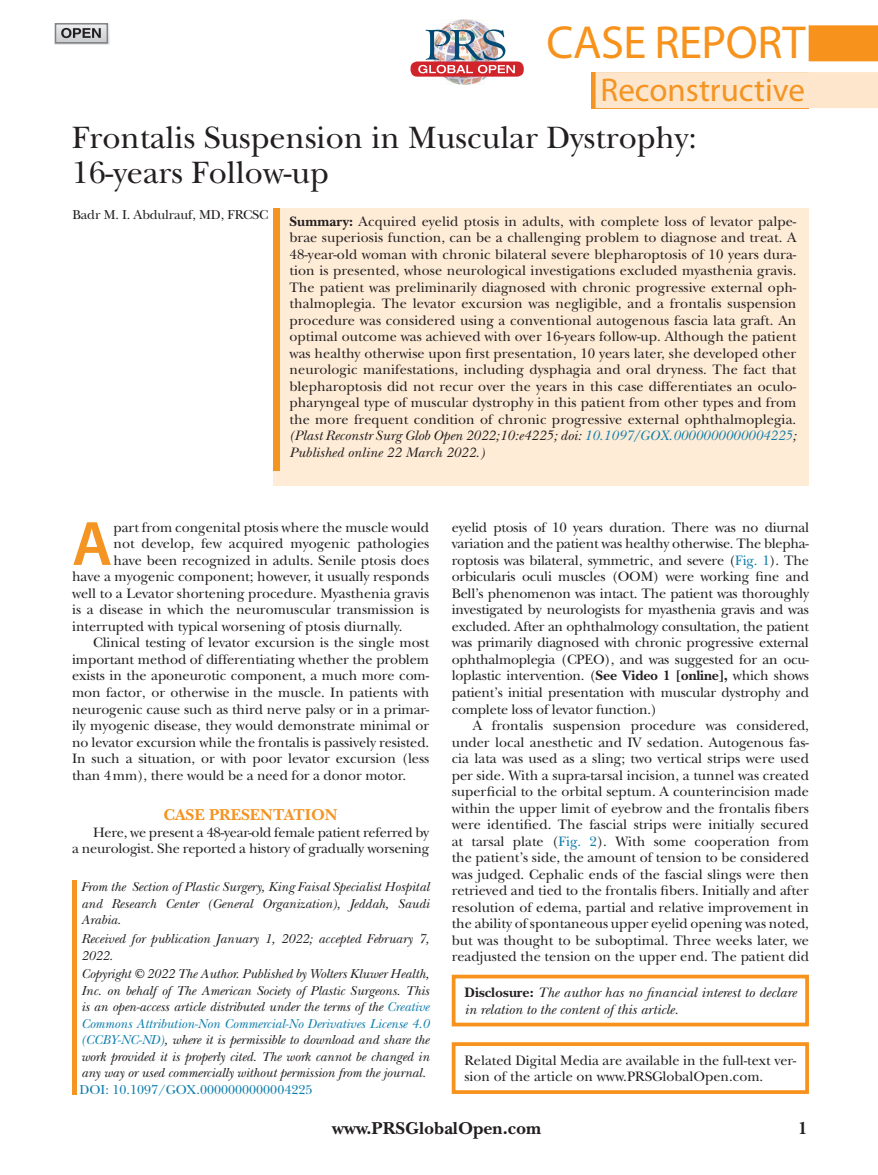
<style>
.page{position:relative;width:878px;height:1175px;background:#fff}
.page>*{position:absolute;margin:0;border:0;box-sizing:border-box;transform-origin:0 0}
.t1{font:600 63.15px "Myriad Pro";color:#f49423}
.t2{font:46.5px "Myriad Pro";letter-spacing:-.01em;color:#f7931d}
.t3{font:33px "Myriad Pro";color:#f49423}
.t4{font:32.25px/34.5px "New Baskerville Std";color:#231f20}
.t5{font:700 18px "New Baskerville Std";color:#231f20}
.t6{font:700 16.5px "New Baskerville Std";color:#f49423}
.t7{font:14.25px/16.5px "New Baskerville Std";letter-spacing:-.005em;color:#231f20;text-align:justify}
.t8{font:italic 14.25px/16.5px "New Baskerville Std";color:#231f20}
.t9{font:italic 13.5px/16.5px "New Baskerville Std";color:#231f20;text-align:justify}
.t10{font:13.5px "New Baskerville Std";color:#0f7eac}
.t11{font:13.5px "New Baskerville Std";letter-spacing:-.01em;color:#231f20}
.s1{font-weight:700}
.s2{font-style:italic}
.s3{font-style:italic;color:#0f7eac}
.s4{color:#0f7eac}
.s5{font-weight:700;font-style:normal}
</style>
<div class="page">
<div style="left:452px;top:974px;width:356px;height:52px;border:4px solid #f7931d"></div>
<div style="left:595px;top:72px;width:283px;height:36px;background:#fde6cb"></div>
<hr style="left:72px;top:880px;width:4px;height:50px;background:#f49423">
<hr style="left:72px;top:930px;width:4px;height:35px;background:#f49423">
<hr style="left:72px;top:965px;width:4px;height:118px;background:#f49423">
<hr style="left:72px;top:1081px;width:4px;height:13px;background:#f49423">
<div style="left:274px;top:206px;width:534px;height:280px;background:#feecd7"></div>
<div style="left:274px;top:203px;width:6px;height:267px;background:#f49423"></div>
<div style="left:72px;top:126px;width:736px;height:82px;background:#fff"></div>
<img style="left:54px;top:23px;width:55px;height:22px">
<div style="left:55px;top:23px;width:53px;height:21px;border:2px solid #808285"></div>
<svg style="left:61px;top:28px;width:40px;height:10px"></svg>
<div style="left:452px;top:1042px;width:356px;height:52px;border:4px solid #f7931d"></div>
<div style="left:808px;top:25px;width:70px;height:36px;background:#f7931d"></div>
<img style="left:441px;top:20px;width:48px;height:64px">
<div style="left:410px;top:61px;width:113px;height:16px;background:#d1232a;border-radius:7px"></div>
<img style="left:418px;top:29px;width:97px;height:44px">
<h2 class="t2" style="left:546px;top:14px;width:260px">Case Report</h2>
<h3 class="t3" style="left:600px;top:69px;width:206px">Reconstructive</h3>
<h3 class="t4" style="left:72px;top:121px;width:626px">Frontalis Suspension in Muscular Dystrophy:<br>16-years Follow-up</h3>
<p class="t11" style="left:72px;top:207px;width:197px">Badr M. I. Abdulrauf, MD, FRCSC</p>
<p class="t7" style="left:289px;top:213px;width:508px"><span class="s1">Summary:</span> Acquired eyelid ptosis in adults, with complete loss of levator palpe&shy;brae superiosis function, can be a challenging problem to diagnose and treat. A 48-year-old woman with chronic bilateral severe blepharoptosis of 10 years dura&shy;tion is presented, whose neurological investigations excluded myasthenia gravis.<br>The patient was preliminarily diagnosed with chronic progressive external oph&shy;thalmoplegia. The levator excursion was negligible, and a frontalis suspension procedure was considered using a conventional autogenous fascia lata graft. An optimal outcome was achieved with over 16-years follow-up. Although the patient was healthy otherwise upon first presentation, 10 years later, she developed other neurologic manifestations, including dysphagia and oral dryness. The fact that blepharoptosis did not recur over the years in this case differentiates an oculo&shy;pharyngeal type of muscular dystrophy in this patient from other types and from the more frequent condition of chronic progressive external ophthalmoplegia. <span class="s2">(Plast Reconstr Surg Glob Open 2022;10:e4225; doi:</span> <span class="s3">10.1097/GOX.0000000000004225</span><span class="s2">; Published online 22 March 2022.)</span></p>
<h1 class="t1" style="left:72px;top:503px;width:42px">A</h1>
<p class="t7" style="left:113px;top:519px;width:317px">part from congenital ptosis where the muscle would</p>
<p class="t7" style="left:113px;top:535px;width:317px">not develop, few acquired myogenic pathologies</p>
<p class="t7" style="left:113px;top:552px;width:317px">have been recognized in adults. Senile ptosis does</p>
<p class="t7" style="left:72px;top:568px;width:359px">have a myogenic component; however, it usually responds</p>
<p class="t7" style="left:72px;top:585px;width:358px">well to a Levator shortening procedure. Myasthenia gravis</p>
<p class="t7" style="left:72px;top:601px;width:359px">is a disease in which the neuromuscular transmission is</p>
<p class="t7" style="left:72px;top:618px;width:332px">interrupted with typical worsening of ptosis diurnally.</p>
<p class="t7" style="left:93px;top:634px;width:338px">Clinical testing of levator excursion is the single most</p>
<p class="t7" style="left:72px;top:651px;width:358px">important method of differentiating whether the problem</p>
<p class="t7" style="left:72px;top:667px;width:359px">exists in the aponeurotic component, a much more com-</p>
<p class="t7" style="left:72px;top:684px;width:359px">mon factor‚ or otherwise in the muscle. In patients with</p>
<p class="t7" style="left:72px;top:700px;width:359px">neurogenic cause such as third nerve palsy or in a primar-</p>
<p class="t7" style="left:72px;top:717px;width:358px">ily myogenic disease, they would demonstrate minimal or</p>
<p class="t7" style="left:72px;top:733px;width:359px">no levator excursion while the frontalis is passively resisted.</p>
<p class="t7" style="left:72px;top:750px;width:359px">In such a situation, or with poor levator excursion (less</p>
<p class="t7" style="left:72px;top:766px;width:335px">than 4mm), there would be a need for a donor motor.</p>
<p class="t6" style="left:163px;top:805px;width:176px">CASE PRESENTATION</p>
<p class="t7" style="left:72px;top:823px;width:359px;text-align:right">Here, we present a 48-year-old female patient referred by<br>a neurologist. She reported a history of gradually worsening</p>
<p class="t9" style="left:81px;top:878px;width:350px">From the Section of Plastic Surgery, King Faisal Specialist Hospital and Research Center (General Organization), Jeddah, Saudi Arabia.</p>
<p class="t9" style="left:81px;top:930px;width:349px">Received for publication January 1, 2022; accepted February 7,<br>2022.</p>
<p class="t9" style="left:81px;top:965px;width:350px">Copyright © 2022 The Author. Published by Wolters Kluwer Health, Inc. on behalf of The American Society of Plastic Surgeons. This is an open-access article distributed under the terms of the <span class="s4">Creative Commons Attribution-Non Commercial-No Derivatives License 4.0 (CCBY-NC-ND)</span>, where it is permissible to download and share the work provided it is properly cited. The work cannot be changed in any way or used commercially without permission from the journal.</p>
<p class="t10" style="left:80px;top:1081px;width:234px">DOI: 10.1097/GOX.0000000000004225</p>
<p class="t7" style="left:452px;top:519px;width:359px">eyelid ptosis of 10 years duration. There was no diurnal variation and the patient was healthy otherwise. The blepha&shy;roptosis was bilateral‚ symmetric‚ and severe (<span class="s4">Fig. 1</span>). The orbicularis oculi muscles (OOM) were working fine and Bell’s phenomenon was intact. The patient was thoroughly investigated by neurologists for myasthenia gravis and was excluded. After an ophthalmology consultation, the patient was primarily diagnosed with chronic progressive external ophthalmoplegia (CPEO), and was suggested for an ocu&shy;loplastic intervention. (<span class="s1">See Video 1 [online],</span> which shows patient’s initial presentation with muscular dystrophy and complete loss of levator function.)</p>
<p class="t7" style="left:452px;top:717px;width:359px;text-indent:21px">A frontalis suspension procedure was considered, under local anesthetic and IV sedation. Autogenous fas&shy;cia lata was used as a sling; two vertical strips were used per side. With a supra-tarsal incision, a tunnel was created superficial to the orbital septum. A counterincision made within the upper limit of eyebrow and the frontalis fibers were identified. The fascial strips were initially secured at tarsal plate (<span class="s4">Fig. 2</span>). With some cooperation from the patient’s side, the amount of tension to be considered was judged. Cephalic ends of the fascial slings were then retrieved and tied to the frontalis fibers. Initially and after resolution of edema, partial and relative improvement in the ability of spontaneous upper eyelid opening was noted, but was thought to be suboptimal. Three weeks later, we readjusted the tension on the upper end. The patient did</p>
<p class="t8" style="left:464px;top:984px;width:333px"><span class="s5">Disclosure:</span> The author has no financial interest to declare in relation to the content of this article.</p>
<p class="t7" style="left:464px;top:1051px;width:333px">Related Digital Media are available in the full-text ver&shy;sion of the article on www.PRSGlobalOpen.com.</p>
<p class="t5" style="left:332px;top:1118px;width:210px">www.PRSGlobalOpen.com</p>
<p class="t5" style="left:798px;top:1118px;width:11px">1</p>
</div>
